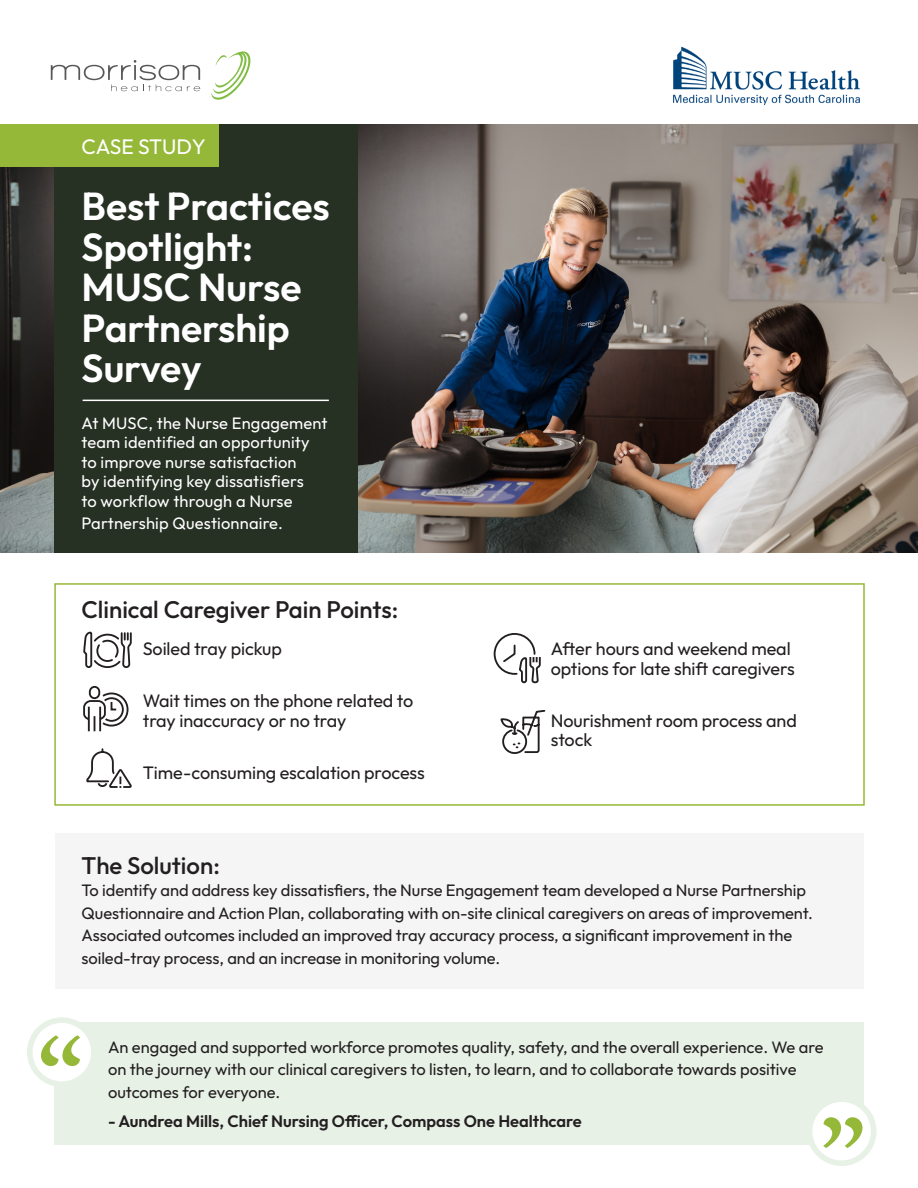
<style>
.page{position:relative;width:918px;height:1188px;background:#fff}
.page>*{position:absolute;margin:0;border:0;box-sizing:border-box;transform-origin:0 0}
.t1{font:600 39px/40.5px "Outfit";color:#fff}
.t2{font:500 24px "Outfit";color:#231f20}
.t3{font:21px "Outfit";letter-spacing:-.01em;color:#fff}
.t4{font:18px/19.5px "Outfit";letter-spacing:-.005em;color:#231f20}
.t5{font:16.5px/22.5px "Outfit";letter-spacing:-.005em;color:#231f20}
.t6{font:16.5px/19.5px "Outfit";letter-spacing:.01em;color:#fff}
.t7{font:600 16.5px "Outfit";color:#231f20}
</style>
<div class="page">
<img style="left:0;top:167px;width:54px;height:386px">
<img style="left:357px;top:124px;width:561px;height:429px">
<svg style="left:51px;top:60px;width:149px;height:31px"></svg>
<svg style="left:211px;top:51px;width:40px;height:49px"></svg>
<div style="left:54px;top:124px;width:303px;height:429px;background:#263023"></div>
<div style="left:0;top:124px;width:218px;height:43px;background:#96b838"></div>
<div style="left:55px;top:834px;width:809px;height:155px;background:#f5f5f6"></div>
<hr style="left:83px;top:400px;width:246px;height:1px;background:#fff">
<div style="left:54px;top:1023px;width:810px;height:122px;background:#e7f1e6"></div>
<div style="left:27px;top:1017px;width:70px;height:70px;background:#e7f1e6;border-radius:50%"></div>
<div style="left:33px;top:1023px;width:58px;height:58px;background:#fff;border-radius:50%"></div>
<svg style="left:41px;top:1035px;width:39px;height:31px"></svg>
<div style="left:807px;top:1096px;width:69px;height:70px;background:#e7f1e6;border-radius:50%"></div>
<div style="left:812px;top:1102px;width:59px;height:58px;background:#fff;border-radius:50%"></div>
<svg style="left:823px;top:1117px;width:39px;height:31px"></svg>
<img style="left:673px;top:46px;width:187px;height:60px">
<div style="left:54px;top:583px;width:811px;height:223px;border:2px solid #96b838"></div>
<svg style="left:83px;top:631px;width:49px;height:37px"></svg>
<svg style="left:493px;top:633px;width:48px;height:51px"></svg>
<svg style="left:86px;top:748px;width:46px;height:40px"></svg>
<svg style="left:83px;top:685px;width:46px;height:47px"></svg>
<svg style="left:500px;top:710px;width:46px;height:44px"></svg>
<p class="t3" style="left:82px;top:133px;width:126px">CASE STUDY</p>
<p class="t1" style="left:82px;top:188px;width:250px">Best Practices<br>Spotlight:<br>MUSC Nurse<br>Partnership<br>Survey</p>
<p class="t6" style="left:82px;top:414px;width:248px">At MUSC, the Nurse Engagement team identified an opportunity to improve nurse satisfaction<br>by identifying key dissatisfiers<br>to workflow through a Nurse</p>
<p class="t6" style="left:82px;top:514px;width:203px">Partnership Questionnaire.</p>
<p class="t2" style="left:82px;top:594px;width:318px">Clinical Caregiver Pain Points:</p>
<p class="t4" style="left:143px;top:640px;width:141px">Soiled tray pickup</p>
<p class="t4" style="left:143px;top:691px;width:272px">Wait times on the phone related to tray inaccuracy or no tray</p>
<p class="t4" style="left:143px;top:763px;width:284px">Time-consuming escalation process</p>
<p class="t4" style="left:551px;top:640px;width:246px">After hours and weekend meal options for late shift caregivers</p>
<p class="t4" style="left:551px;top:711px;width:248px">Nourishment room process and stock</p>
<p class="t2" style="left:82px;top:850px;width:140px">The Solution:</p>
<p class="t5" style="left:82px;top:880px;width:733px">To identify and address key dissatisfiers, the Nurse Engagement team developed a Nurse Partnership Questionnaire and Action Plan, collaborating with on-site clinical caregivers on areas of improvement.<br>Associated outcomes included an improved tray accuracy process, a significant improvement in the soiled-tray process, and an increase in monitoring volume.</p>
<p class="t5" style="left:108px;top:1036px;width:717px">An engaged and supported workforce promotes quality, safety, and the overall experience. We are on the journey with our clinical caregivers to listen, to learn, and to collaborate towards positive outcomes for everyone.</p>
<p class="t7" style="left:108px;top:1110px;width:475px">- Aundrea Mills, Chief Nursing Officer, Compass One Healthcare</p>
</div>
